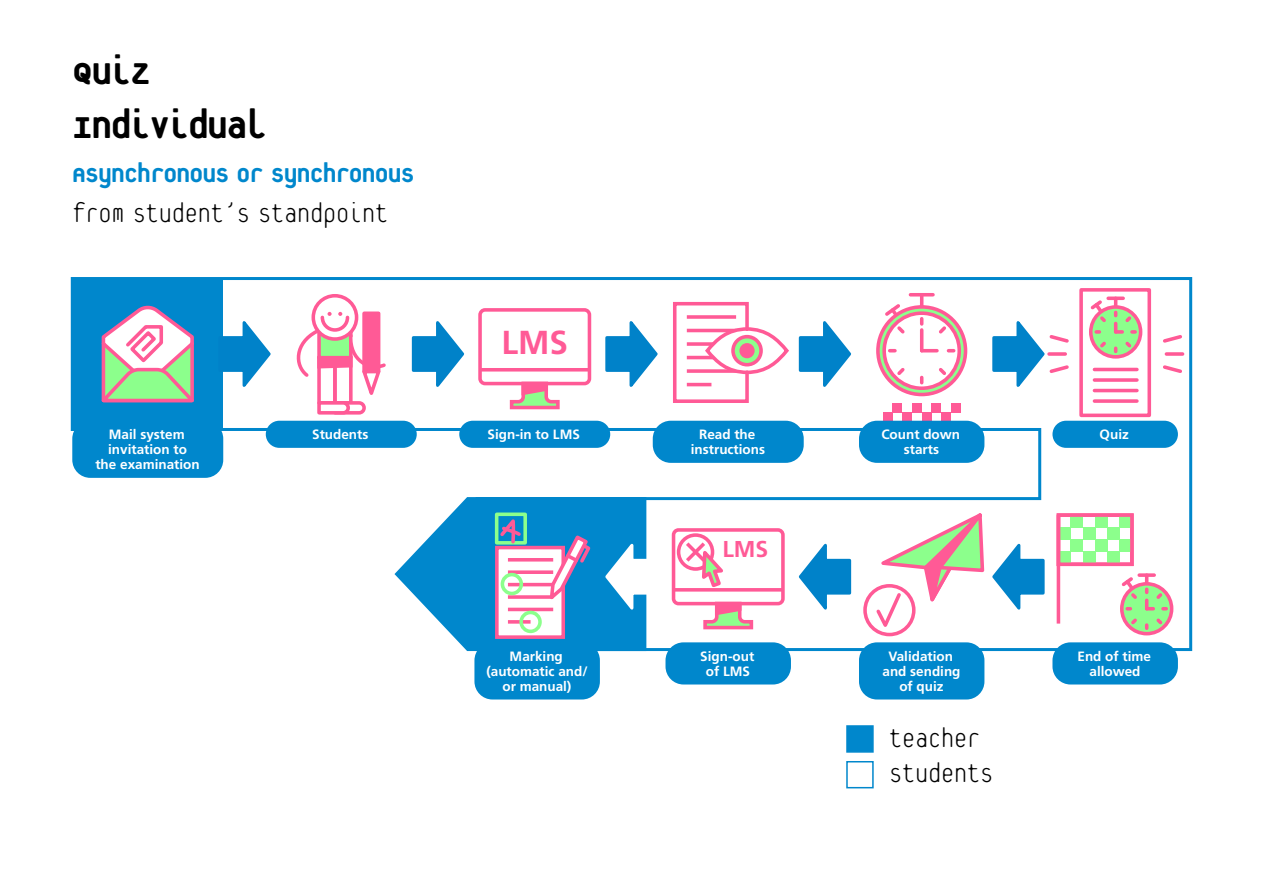
<style>
.page{position:relative;width:1263px;height:893px;background:#fff}
.page>*{position:absolute;margin:0;border:0;box-sizing:border-box;transform-origin:0 0}
.t1{font:800 45px/53.7px "Platelet OT";letter-spacing:-.035em;color:#000}
.t2{font:700 33.3px "Frutiger LT Pro";color:#ff5a96}
.t3{font:100 30px/35.7px "Platelet OT";letter-spacing:-.03em;color:#000}
.t4{font:800 30px "Platelet OT";letter-spacing:-.03em;color:#0087cc}
.t5{font:700 22.95px "Frutiger LT Pro";color:#ff5a96}
.t6{font:700 13.5px/15px "Frutiger LT Std";color:#fff;text-align:center}
</style>
<div class="page">
<svg style="left:70px;top:277px;width:1123px;height:375px"></svg>
<div style="left:72px;top:421px;width:151px;height:57px;background:#0087cc;border-radius:18px"></div>
<div style="left:459px;top:421px;width:151px;height:27px;background:#0087cc;border-radius:14px"></div>
<div style="left:653px;top:421px;width:151px;height:42px;background:#0087cc;border-radius:18px"></div>
<div style="left:665px;top:642px;width:126px;height:42px;background:#0087cc;border-radius:18px"></div>
<div style="left:859px;top:642px;width:125px;height:57px;background:#0087cc;border-radius:18px"></div>
<div style="left:1052px;top:642px;width:126px;height:42px;background:#0087cc;border-radius:18px"></div>
<div style="left:474px;top:642px;width:126px;height:57px;background:#0087cc;border-radius:18px"></div>
<div style="left:266px;top:421px;width:151px;height:27px;background:#0087cc;border-radius:14px"></div>
<div style="left:859px;top:421px;width:125px;height:42px;background:#0087cc;border-radius:18px"></div>
<div style="left:1052px;top:421px;width:126px;height:27px;background:#0087cc;border-radius:14px"></div>
<div style="left:846px;top:725px;width:28px;height:28px;background:#0087cc;border:2px solid #0087cc"></div>
<div style="left:846px;top:761px;width:28px;height:27px;background:#fff;border:2px solid #0087cc"></div>
<h1 class="t1" style="left:72px;top:47px;width:196px">Quiz<br>Individual</h1>
<h3 class="t4" style="left:72px;top:160px;width:344px">Asynchronous or Synchronous</h3>
<h3 class="t3" style="left:72px;top:197px;width:318px">from student’s standpoint</h3>
<h2 class="t2" style="left:501px;top:323px;width:68px">LMS</h2>
<p class="t6" style="left:95px;top:427px;width:106px">Mail system invitation to<br>the examination</p>
<p class="t6" style="left:488px;top:427px;width:94px">Sign-in to LMS</p>
<p class="t6" style="left:691px;top:427px;width:76px">Read the instructions</p>
<p class="t6" style="left:312px;top:427px;width:58px">Students</p>
<p class="t6" style="left:881px;top:427px;width:80px">Count down starts</p>
<p class="t6" style="left:1099px;top:427px;width:31px">Quiz</p>
<p class="t6" style="left:486px;top:649px;width:103px">Marking (automatic and/ or manual)</p>
<h3 class="t5" style="left:722px;top:535px;width:47px">LMS</h3>
<p class="t6" style="left:700px;top:649px;width:55px">Sign-out of LMS</p>
<p class="t6" style="left:882px;top:649px;width:80px">Validation and sending of quiz</p>
<p class="t6" style="left:1077px;top:649px;width:75px">End of time allowed</p>
<h3 class="t3" style="left:889px;top:722px;width:106px">teacher<br>Students</h3>
</div>
